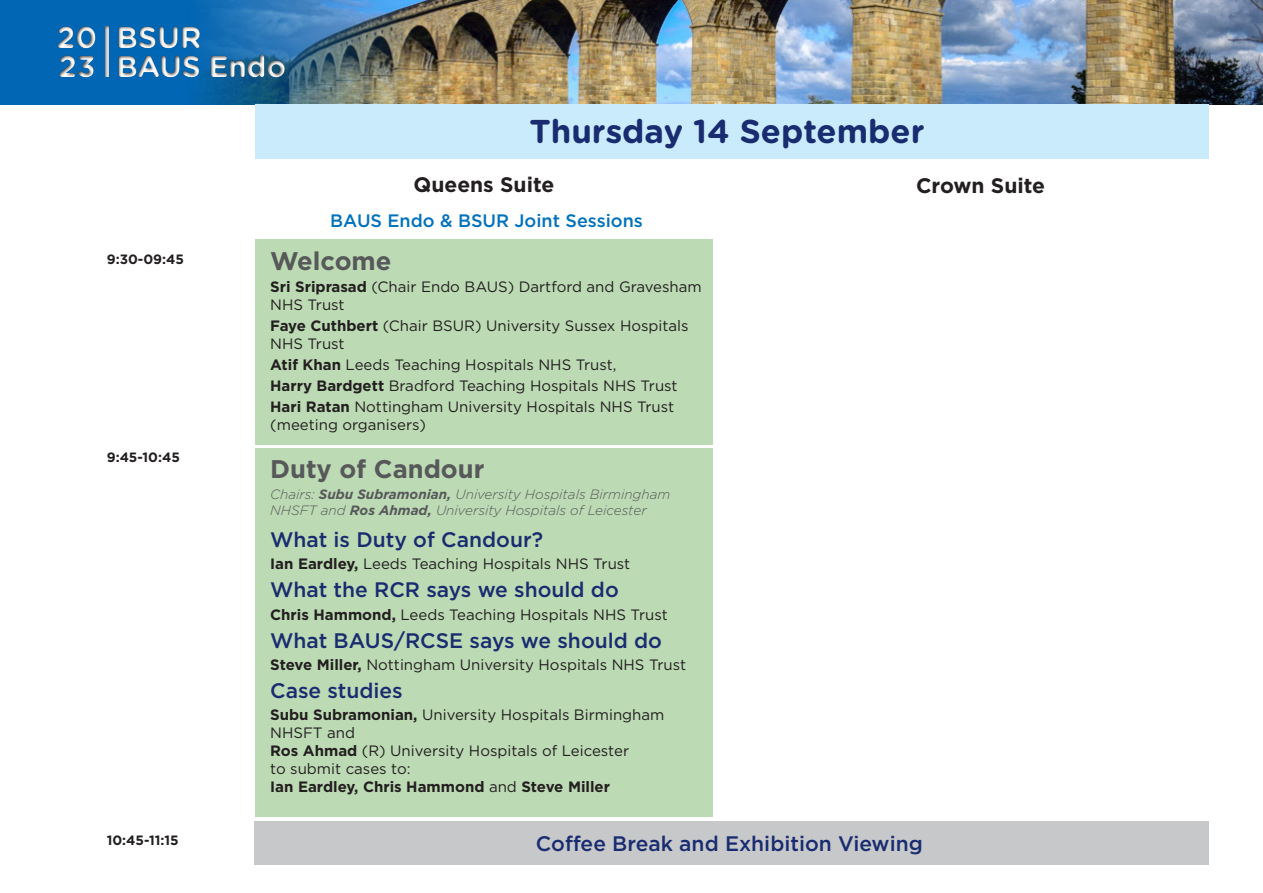
<style>
.page{position:relative;width:1263px;height:893px;background:#fff}
.page>*{position:absolute;margin:0;border:0;box-sizing:border-box;transform-origin:0 0}
.t1{font:700 33px "Gotham Rounded";color:#192c70}
.t2{font:700 30.15px/29.4px "Gotham Rounded";letter-spacing:-.02em;color:#fff}
.Head{font:700 25.5px "Gotham";color:#57585a}
.Sub1{font:500 21px "Gotham";color:#192c70}
.t3{font:700 21px "Gotham";color:#231f20}
.t4{font:500 18px "Gotham";color:#0072bc}
.t5{font:15px/18px "Gotham";color:#231f20}
.Chair{font:italic 300 13.5px/16.2px "Gotham";color:#57585a}
.t6{font:700 13.5px "Gotham";color:#231f20}
.s1{font-weight:700}
</style>
<div class="page">
<img style="left:0;top:0;width:1263px;height:105px">
<div style="left:112px;top:14px;width:210px;height:81px;background:#231f20;opacity:.75"></div>
<div style="left:53px;top:14px;width:81px;height:84px;background:#231f20;opacity:.75"></div>
<div style="left:102px;top:25px;width:6px;height:54px;background:#231f20;opacity:.75"></div>
<div style="left:256px;top:105px;width:953px;height:54px;background:#caebfb"></div>
<div style="left:255px;top:239px;width:457px;height:206px;background:#bcdab4"></div>
<div style="left:255px;top:449px;width:457px;height:368px;background:#bcdab4"></div>
<div style="left:255px;top:821px;width:954px;height:44px;background:#c7c8ca"></div>
<h2 class="t2" style="left:56px;top:21px;width:42px">20<br>23</h2>
<h2 class="t2" style="left:116px;top:21px;width:171px">BSUR<br>BAUS Endo</h2>
<p class="t6" style="left:107px;top:250px;width:79px">9:30-09:45</p>
<p class="t6" style="left:107px;top:449px;width:75px">9:45-10:45</p>
<p class="t6" style="left:107px;top:831px;width:74px">10:45-11:15</p>
<p class="t1" style="left:529px;top:107px;width:396px">Thursday 14 September</p>
<h3 class="t3" style="left:414px;top:171px;width:142px">Queens Suite</h3>
<h3 class="t3" style="left:916px;top:172px;width:130px">Crown Suite</h3>
<p class="t4" style="left:330px;top:209px;width:314px">BAUS Endo &amp; BSUR Joint Sessions</p>
<p class="Head" style="left:270px;top:244px;width:123px">Welcome</p>
<p class="t5" style="left:270px;top:277px;width:433px"><span class="s1">Sri Sriprasad</span> (Chair Endo BAUS) Dartford and Gravesham<br>NHS Trust</p>
<p class="t5" style="left:270px;top:316px;width:420px"><span class="s1">Faye Cuthbert</span> (Chair BSUR) University Sussex Hospitals<br>NHS Trust</p>
<p class="t5" style="left:270px;top:355px;width:348px"><span class="s1">Atif Khan</span> Leeds Teaching Hospitals NHS Trust,</p>
<p class="t5" style="left:270px;top:376px;width:409px"><span class="s1">Harry Bardgett</span> Bradford Teaching Hospitals NHS Trust</p>
<p class="t5" style="left:270px;top:397px;width:405px"><span class="s1">Hari Ratan</span> Nottingham University Hospitals NHS Trust (meeting organisers)</p>
<p class="Head" style="left:270px;top:452px;width:216px">Duty of Candour</p>
<p class="Chair" style="left:270px;top:486px;width:401px">Chairs: <span class="s1">Subu Subramonian,</span> University Hospitals Birmingham<br>NHSFT and <span class="s1">Ros Ahmad,</span> University Hospitals of Leicester</p>
<p class="Sub1" style="left:270px;top:526px;width:274px">What is Duty of Candour?</p>
<p class="t5" style="left:270px;top:555px;width:362px"><span class="s1">Ian Eardley,</span> Leeds Teaching Hospitals NHS Trust</p>
<p class="Sub1" style="left:270px;top:576px;width:350px">What the RCR says we should do</p>
<p class="t5" style="left:270px;top:605px;width:399px"><span class="s1">Chris Hammond,</span> Leeds Teaching Hospitals NHS Trust</p>
<p class="Sub1" style="left:270px;top:626px;width:393px">What BAUS/RCSE says we should do</p>
<p class="t5" style="left:270px;top:655px;width:417px"><span class="s1">Steve Miller,</span> Nottingham University Hospitals NHS Trust</p>
<p class="Sub1" style="left:270px;top:677px;width:134px">Case studies</p>
<p class="t5" style="left:270px;top:705px;width:396px"><span class="s1">Subu Subramonian,</span> University Hospitals Birmingham NHSFT and<br><span class="s1">Ros Ahmad</span> (R) University Hospitals of Leicester<br>to submit cases to:<br><span class="s1">Ian Eardley, Chris Hammond</span> and <span class="s1">Steve Miller</span></p>
<p class="Sub1" style="left:536px;top:830px;width:388px">Coffee Break and Exhibition Viewing</p>
</div>
